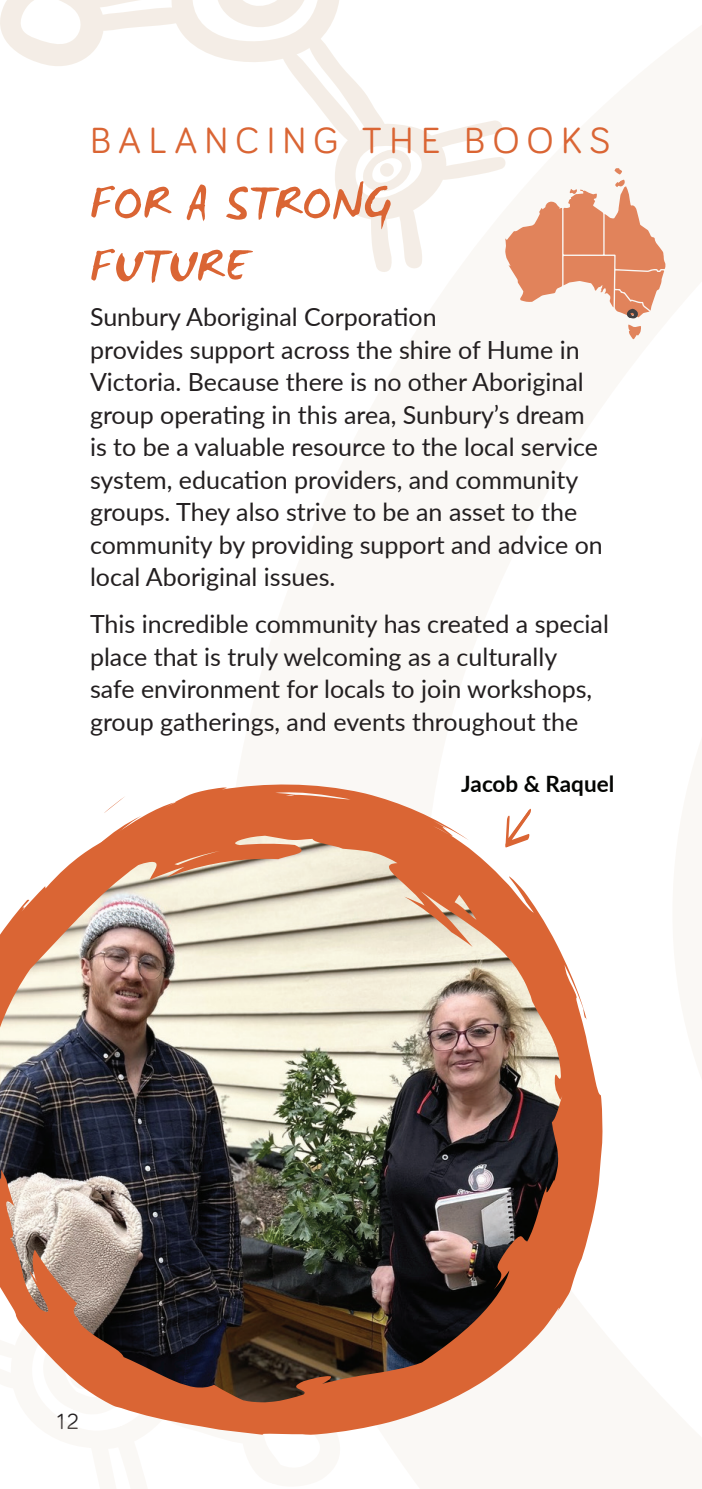
<style>
.page{position:relative;width:702px;height:1489px;background:#fff}
.page>*{position:absolute;margin:0;border:0;box-sizing:border-box;transform-origin:0 0}
.t1{font:52.5px/63px "WC Mano Negra Bta";color:#da6534}
.t2{font:37.5px "Bariol";letter-spacing:.2em;color:#da6534}
.t3{font:25px/32.5px "Lato";color:#231f20}
.t4{font:700 22.5px "Lato";color:#040503}
.t5{font:22.5px "Bariol";color:#231f20}
</style>
<div class="page">
<img style="left:0;top:784px;width:602px;height:650px">
<svg style="left:493px;top:801px;width:49px;height:54px"></svg>
<svg style="left:628px;top:324px;width:13px;height:15px"></svg>
<svg style="left:0;top:0;width:665px;height:318px"></svg>
<h2 class="t2" style="left:90px;top:115px;width:522px">BALANCING THE BOOKS</h2>
<h1 class="t1" style="left:90px;top:167px;width:304px">FOR A STRONG<br>FUTURE</h1>
<p class="t3" style="left:90px;top:300px;width:514px">Sunbury Aboriginal Corporation<br>provides support across the shire of Hume in Victoria. Because there is no other Aboriginal group operating in this area, Sunbury’s dream is to be a valuable resource to the local service system, education providers, and community groups. They also strive to be an asset to the community by providing support and advice on local Aboriginal issues.</p>
<p class="t3" style="left:90px;top:606px;width:520px">This incredible community has created a special place that is truly welcoming as a culturally<br>safe environment for locals to join workshops, group gatherings, and events throughout the</p>
<p class="t4" style="left:461px;top:767px;width:154px">Jacob &amp; Raquel</p>
<p class="t5" style="left:57px;top:1406px;width:24px">12</p>
</div>
